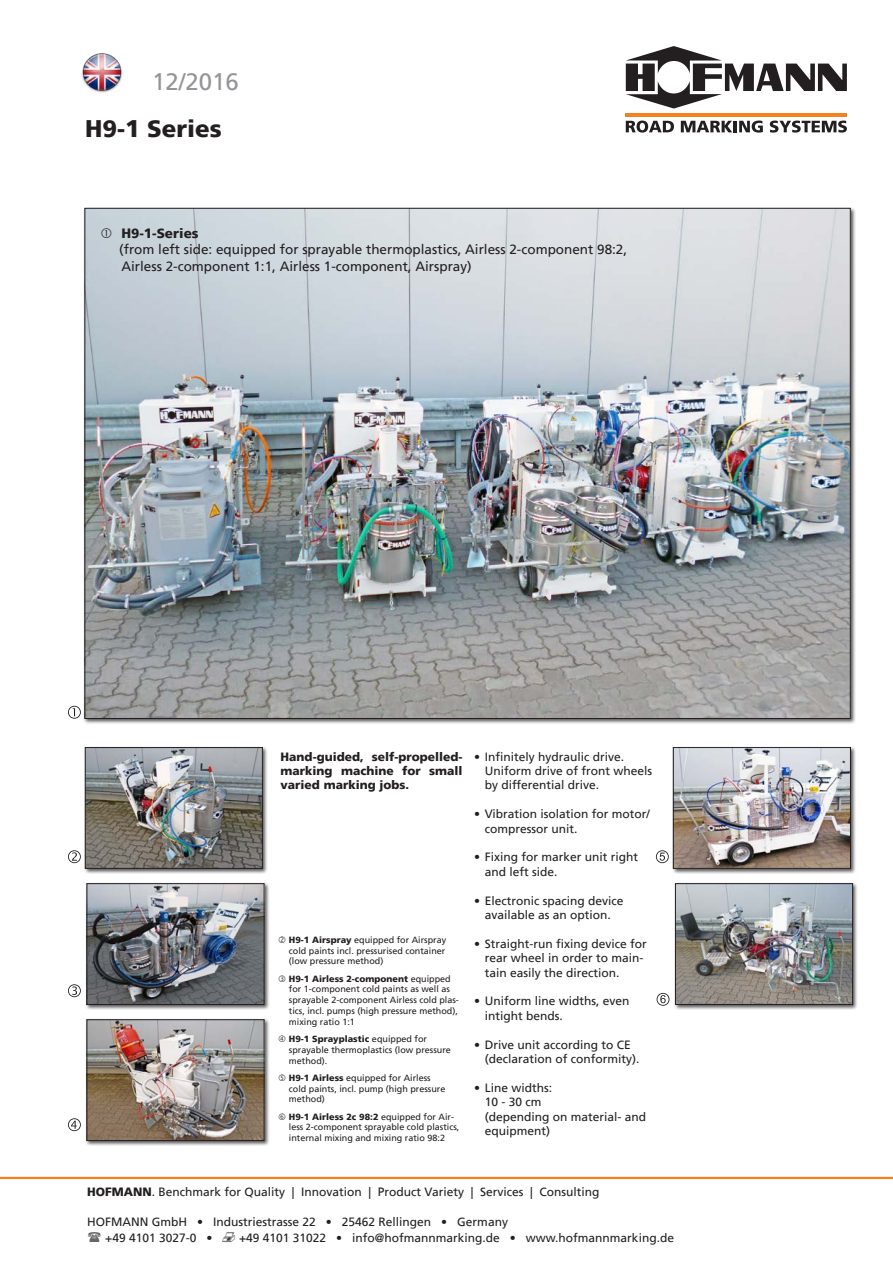
<style>
.page{position:relative;width:893px;height:1263px;background:#fff}
.page>*{position:absolute;margin:0;border:0;box-sizing:border-box;transform-origin:0 0}
.t1{font:900 24px "Frutiger";color:#231f20}
.t2{font:24px "Frutiger";color:#939598}
.t3{font:13.5px/16.2px "Frutiger";color:#231f20}
.Sprechpunkte{font:12px/14.4px "Frutiger";color:#231f20}
.Bildsub{font:900 12px/14.4px "Frutiger";color:#231f20;text-align:justify}
.t4{font:9px/10.8px "Frutiger";color:#231f20}
.s1{font-weight:900}
.s2{font-family:"Mar Vo Sym";font-size:13.5px}
</style>
<div class="page">
<svg style="left:68px;top:1118px;width:13px;height:13px"></svg>
<svg style="left:68px;top:984px;width:13px;height:13px"></svg>
<svg style="left:68px;top:850px;width:13px;height:13px"></svg>
<svg style="left:68px;top:706px;width:13px;height:13px"></svg>
<div style="left:86px;top:1018px;width:184px;height:128px;background:#231f20;opacity:.75"></div>
<img style="left:89px;top:1021px;width:173px;height:118px">
<div style="left:87px;top:1019px;width:177px;height:122px;border:1px solid #231f20"></div>
<div style="left:86px;top:882px;width:184px;height:128px;background:#231f20;opacity:.75"></div>
<img style="left:89px;top:885px;width:173px;height:118px">
<div style="left:87px;top:883px;width:177px;height:122px;border:1px solid #231f20"></div>
<svg style="left:656px;top:850px;width:13px;height:13px"></svg>
<div style="left:672px;top:746px;width:184px;height:128px;background:#231f20;opacity:.75"></div>
<img style="left:675px;top:749px;width:173px;height:117px">
<div style="left:673px;top:747px;width:177px;height:121px;border:1px solid #231f20"></div>
<hr style="left:626px;top:113px;width:221px;height:3px;background:#f58220">
<svg style="left:626px;top:46px;width:221px;height:63px"></svg>
<svg style="left:626px;top:121px;width:48px;height:12px"></svg>
<svg style="left:681px;top:121px;width:82px;height:12px"></svg>
<svg style="left:770px;top:121px;width:77px;height:12px"></svg>
<img style="left:82px;top:53px;width:41px;height:40px">
<div style="left:83px;top:207px;width:773px;height:517px;background:#231f20;opacity:.75"></div>
<img style="left:87px;top:210px;width:761px;height:507px">
<div style="left:84px;top:746px;width:184px;height:128px;background:#231f20;opacity:.75"></div>
<img style="left:87px;top:749px;width:174px;height:117px">
<div style="left:85px;top:747px;width:178px;height:121px;border:1px solid #231f20"></div>
<div style="left:674px;top:882px;width:184px;height:128px;background:#231f20;opacity:.75"></div>
<img style="left:677px;top:885px;width:174px;height:118px">
<div style="left:675px;top:883px;width:178px;height:122px;border:1px solid #231f20"></div>
<svg style="left:657px;top:993px;width:12px;height:13px"></svg>
<hr style="left:0;top:1177px;width:893px;height:2px;background:#f58220">
<svg style="left:102px;top:228px;width:24px;height:11px"></svg>
<p class="t2" style="left:152px;top:67px;width:88px">12/2016</p>
<p class="t1" style="left:85px;top:114px;width:138px">H9-1 Series</p>
<p class="t3" style="left:119px;top:225px;width:509px"><span class="s1">H9-1-Series<br></span>(from left side: equipped for sprayable thermoplastics, Airless 2-component 98:2,<br>Airless 2-component 1:1, Airless 1-component, Airspray)</p>
<p class="Bildsub" style="left:281px;top:749px;width:183px">Hand-guided, self-propelled&shy;marking machine for small varied marking jobs.</p>
<p class="Sprechpunkte" style="left:485px;top:749px;width:169px;text-indent:-11px">• Infinitely hydraulic drive.<br>Uniform drive of front wheels by differential drive.</p>
<p class="Sprechpunkte" style="left:485px;top:807px;width:167px;text-indent:-11px">• Vibration isolation for motor/ compressor unit.</p>
<p class="Sprechpunkte" style="left:485px;top:850px;width:155px;text-indent:-11px">• Fixing for marker unit right and left side.</p>
<p class="Sprechpunkte" style="left:474px;top:893px;width:151px;text-align:center">• Electronic spacing device available as an option.</p>
<p class="Sprechpunkte" style="left:485px;top:936px;width:164px;text-indent:-11px">• Straight-run fixing device for rear wheel in order to main&shy;tain easily the direction.</p>
<p class="Sprechpunkte" style="left:485px;top:994px;width:146px;text-indent:-11px">• Uniform line widths, even intight bends.</p>
<p class="Sprechpunkte" style="left:485px;top:1037px;width:156px;text-indent:-11px">• Drive unit according to CE (declaration of conformity).</p>
<p class="Sprechpunkte" style="left:485px;top:1080px;width:163px;text-indent:-11px">• Line widths:<br>10 - 30 cm<br>(depending on material- and equipment)</p>
<p class="t4" style="left:289px;top:934px;width:159px;text-align:justify"><span class="s1">H9-1 Airspray</span> equipped for Airspray cold paints incl. pressurised container (low pressure method)</p>
<p class="t4" style="left:289px;top:973px;width:172px"><span class="s1">H9-1 Airless 2-component</span> equipped for 1-component cold paints as well as sprayable 2-component Airless cold plas&shy;tics, incl. pumps (high pressure method), mixing ratio 1:1</p>
<p class="t4" style="left:289px;top:1033px;width:164px"><span class="s1">H9-1 Sprayplastic</span> equipped for sprayable thermoplastics (low pressure method).</p>
<p class="t4" style="left:289px;top:1072px;width:158px"><span class="s1">H9-1 Airless</span> equipped for Airless cold paints, incl. pump (high pressure method)</p>
<p class="t4" style="left:289px;top:1111px;width:172px"><span class="s1">H9-1 Airless 2c 98:2</span> equipped for Air&shy;less 2-component sprayable cold plastics, internal mixing and mixing ratio 98:2</p>
<p class="Sprechpunkte" style="left:87px;top:1185px;width:514px"><span class="s1">HOFMANN</span>. Benchmark for Quality | Innovation | Product Variety | Services | Consulting</p>
<p class="Sprechpunkte" style="left:87px;top:1215px;width:422px">HOFMANN GmbH • Industriestrasse 22 • 25462 Rellingen • Germany</p>
<p class="Sprechpunkte" style="left:105px;top:1231px;width:570px">+49 4101 3027-0 • <span class="s2">v</span> +49 4101 31022 • info@hofmannmarking.de • www.hofmannmarking.de</p>
</div>
